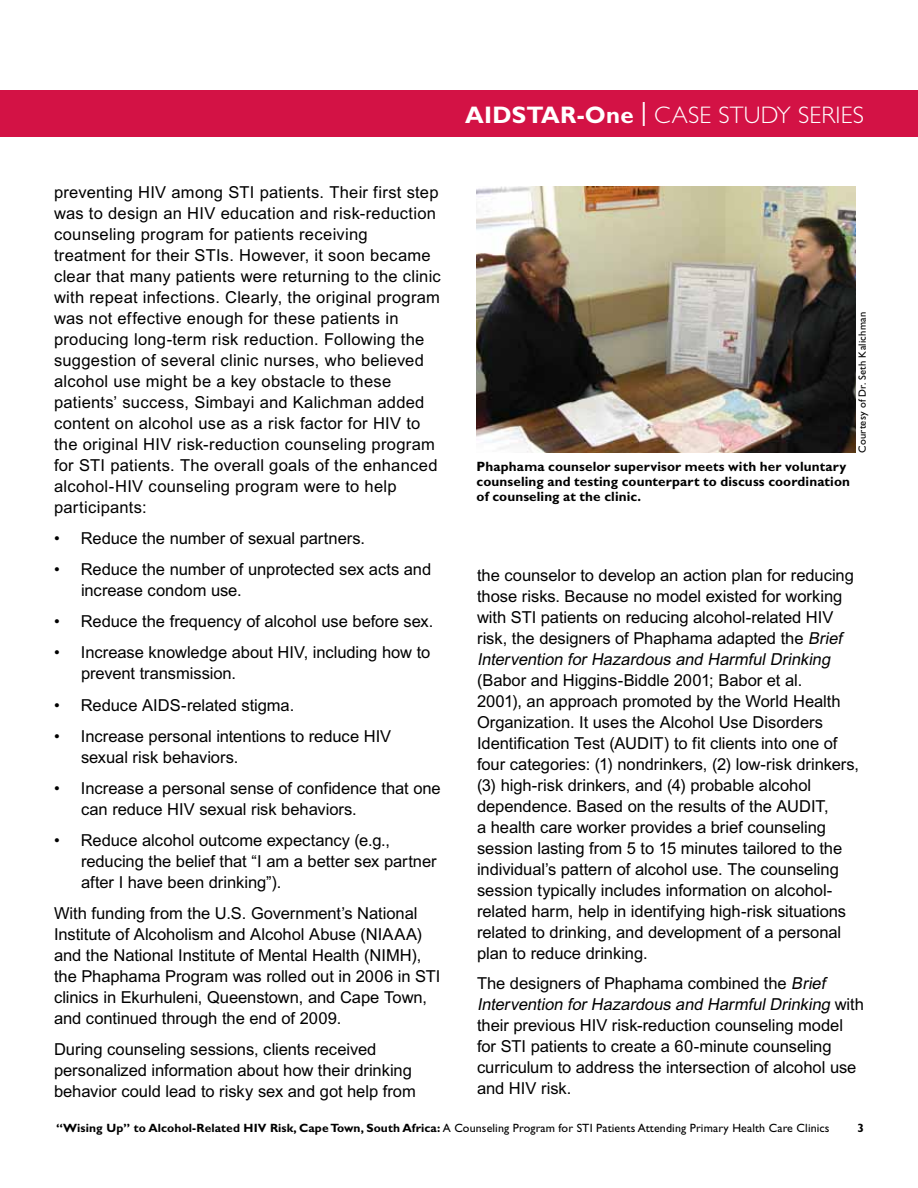
<style>
.page{position:relative;width:918px;height:1188px;background:#fff}
.page>*{position:absolute;margin:0;border:0;box-sizing:border-box;transform-origin:0 0}
.t1{font:300 24px "Gill Sans Std";letter-spacing:.01em;color:#fff}
.Body_Text{font:16.5px/21px "Arial MT Std";color:#000}
.Bullet_Level_1{font:16.5px/21px "Arial MT Std";letter-spacing:-.005em;color:#000}
.Header_Month___Year{font:700 13.5px/15px "Gill Sans Std";letter-spacing:.01em;color:#000}
.Footer_Right{font:12px "Gill Sans Std";letter-spacing:.01em;color:#000}
.Footer_Right-2{font:700 12px "Gill Sans Std";color:#000}
.Body_Text-2{font:10.5px "Gill Sans Std";letter-spacing:.02em;color:#000}
.s1{font-weight:700}
.s2{font-weight:400}
.s3{font-style:italic}
</style>
<div class="page">
<div style="left:0;top:90px;width:918px;height:47px;background:#d31245"></div>
<img style="left:477px;top:186px;width:378px;height:267px">
<p class="Body_Text" style="left:54px;top:182px;width:388px">preventing HIV among STI patients. Their first step was to design an HIV education and risk-reduction counseling program for patients receiving treatment for their STIs. However, it soon became clear that many patients were returning to the clinic with repeat infections. Clearly, the original program was not effective enough for these patients in producing long-term risk reduction. Following the suggestion of several clinic nurses, who believed alcohol use might be a key obstacle to these patients’ success, Simbayi and Kalichman added content on alcohol use as a risk factor for HIV to the original HIV risk-reduction counseling program for STI patients. The overall goals of the enhanced alcohol-HIV counseling program were to help participants:</p>
<p class="Bullet_Level_1" style="left:54px;top:528px;width:313px">• Reduce the number of sexual partners.</p>
<p class="Bullet_Level_1" style="left:81px;top:559px;width:352px;text-indent:-27px">• Reduce the number of unprotected sex acts and increase condom use.</p>
<p class="Bullet_Level_1" style="left:54px;top:611px;width:381px">• Reduce the frequency of alcohol use before sex.</p>
<p class="Bullet_Level_1" style="left:81px;top:642px;width:351px;text-indent:-27px">• Increase knowledge about HIV, including how to prevent transmission.</p>
<p class="Bullet_Level_1" style="left:54px;top:694px;width:242px">• Reduce AIDS-related stigma.</p>
<p class="Bullet_Level_1" style="left:81px;top:725px;width:312px;text-indent:-27px">• Increase personal intentions to reduce HIV sexual risk behaviors.</p>
<p class="Bullet_Level_1" style="left:81px;top:777px;width:361px;text-indent:-27px">• Increase a personal sense of confidence that one can reduce HIV sexual risk behaviors.</p>
<p class="Bullet_Level_1" style="left:81px;top:830px;width:357px;text-indent:-27px">• Reduce alcohol outcome expectancy (e.g., reducing the belief that “I am a better sex partner after I have been drinking”).</p>
<p class="Body_Text" style="left:54px;top:903px;width:388px">With funding from the U.S. Government’s National Institute of Alcoholism and Alcohol Abuse (NIAAA) and the National Institute of Mental Health (NIMH), the Phaphama Program was rolled out in 2006 in STI clinics in Ekurhuleni, Queenstown, and Cape Town, and continued through the end of 2009.</p>
<p class="Body_Text" style="left:54px;top:1039px;width:363px">During counseling sessions, clients received personalized information about how their drinking behavior could lead to risky sex and got help from</p>
<p class="t1" style="left:465px;top:102px;width:400px"><span class="s1">AIDSTAR-One</span> <span class="s2">|</span> CASE STUDY SERIES</p>
<p class="Header_Month___Year" style="left:477px;top:459px;width:375px">Phaphama counselor supervisor meets with her voluntary counseling and testing counterpart to discuss coordination of counseling at the clinic.</p>
<p class="Body_Text-2" style="left:856px;top:453px;width:142px;rotate:-90deg">Courtesy of Dr. Seth Kalichman</p>
<p class="Body_Text" style="left:477px;top:565px;width:384px">the counselor to develop an action plan for reducing those risks. Because no model existed for working with STI patients on reducing alcohol-related HIV risk, the designers of Phaphama adapted the <span class="s3">Brief Intervention for Hazardous and Harmful Drinking </span>(Babor and Higgins-Biddle 2001; Babor et al.<br>2001), an approach promoted by the World Health Organization. It uses the Alcohol Use Disorders Identification Test (AUDIT) to fit clients into one of four categories: (1) nondrinkers, (2) low-risk drinkers, (3) high-risk drinkers, and (4) probable alcohol dependence. Based on the results of the AUDIT,<br>a health care worker provides a brief counseling session lasting from 5 to 15 minutes tailored to the individual’s pattern of alcohol use. The counseling session typically includes information on alcohol&shy;related harm, help in identifying high-risk situations related to drinking, and development of a personal plan to reduce drinking.</p>
<p class="Body_Text" style="left:477px;top:973px;width:388px">The designers of Phaphama combined the <span class="s3">Brief Intervention for Hazardous and Harmful Drinking</span> w i t h their previous HIV risk-reduction counseling model for STI patients to create a 60-minute counseling curriculum to address the intersection of alcohol use and HIV risk.</p>
<p class="Footer_Right" style="left:56px;top:1121px;width:775px"><span class="s1">“Wising Up” to Alcohol-Related HIV Risk, Cape Town, South Africa:</span> A Counseling Program for STI Patients Attending Primary Health Care Clinics</p>
<p class="Footer_Right-2" style="left:857px;top:1121px;width:8px">3</p>
</div>
